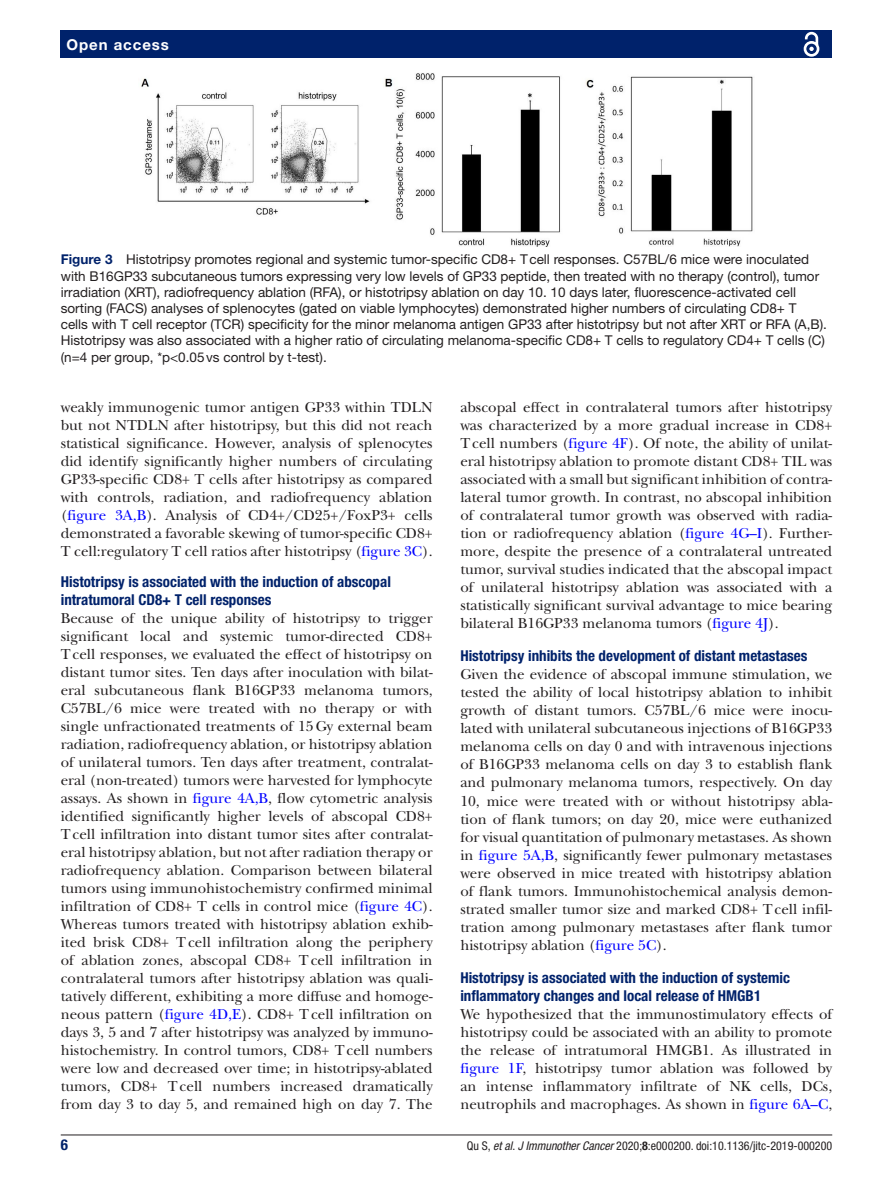
<style>
.page{position:relative;width:893px;height:1191px;background:#fff}
.page>*{position:absolute;margin:0;border:0;box-sizing:border-box;transform-origin:0 0}
.t1{font:15px/18px "New Baskerville";color:#231f20;text-align:justify}
.t2{font:700 condensed 15px/18px "Helvetica Neue LT Std";color:#00226b}
.t3{font:700 15px "Helvetica Neue LT Std";letter-spacing:.065em;color:#fff}
.t4{font:13.5px/16.2px "Helvetica Neue LT Std";color:#231f20}
.t5{font:condensed 12px "Helvetica Neue LT Std";color:#231f20}
.s1{font-weight:700;color:#00226b}
.s2{color:#00f}
.s3{font-style:italic}
.s4{font-weight:700}
</style>
<div class="page">
<hr style="left:61px;top:1134px;width:771px;height:1px;background:#231f20">
<div style="left:61px;top:31px;width:771px;height:27px;background:#00226b"></div>
<svg style="left:803px;top:31px;width:17px;height:26px"></svg>
<img style="left:141px;top:73px;width:612px;height:174px">
<p class="t3" style="left:66px;top:35px;width:104px">Open access</p>
<p class="t4" style="left:61px;top:251px;width:768px"><span class="s1">Figure 3</span> Histotripsy promotes regional and systemic tumor-specific CD8+ Tcell responses. C57BL/6 mice were inoculated with B16GP33 subcutaneous tumors expressing very low levels of GP33 peptide, then treated with no therapy (control), tumor irradiation (XRT), radiofrequency ablation (RFA), or histotripsy ablation on day 10. 10 days later, fluorescence-activated cell sorting (FACS) analyses of splenocytes (gated on viable lymphocytes) demonstrated higher numbers of circulating CD8+ T cells with T cell receptor (TCR) specificity for the minor melanoma antigen GP33 after histotripsy but not after XRT or RFA (A,B).<br>Histotripsy was also associated with a higher ratio of circulating melanoma-specific CD8+ T cells to regulatory CD4+ T cells (C) (n=4 per group, *p&lt;0.05vs control by t-test).</p>
<p class="t1" style="left:61px;top:398px;width:373px">weakly immunogenic tumor antigen GP33 within TDLN but not NTDLN after histotripsy, but this did not reach statistical significance. However, analysis of splenocytes did identify significantly higher numbers of circulating GP33-specific CD8+ T cells after histotripsy as compared with controls, radiation, and radiofrequency ablation (<span class="s2">figure 3A,B</span>). Analysis of CD4+/CD25+/FoxP3+ cells demonstrated a favorable skewing of tumor-specific CD8+ T cell:regulatory T cell ratios after histotripsy (<span class="s2">figure 3C</span>).</p>
<p class="t2" style="left:61px;top:572px;width:332px">Histotripsy is associated with the induction of abscopal intratumoral CD8+ T cell responses</p>
<p class="t1" style="left:61px;top:609px;width:373px">Because of the unique ability of histotripsy to trigger significant local and systemic tumor-directed CD8+ Tcell responses, we evaluated the effect of histotripsy on distant tumor sites. Ten days after inoculation with bilat&shy;eral subcutaneous flank B16GP33 melanoma tumors, C57BL/6 mice were treated with no therapy or with single unfractionated treatments of 15Gy external beam radiation, radiofrequency ablation, or histotripsy ablation of unilateral tumors. Ten days after treatment, contralat&shy;eral (non-treated) tumors were harvested for lymphocyte assays. As shown in <span class="s2">figure 4A,B</span>, flow cytometric analysis identified significantly higher levels of abscopal CD8+ Tcell infiltration into distant tumor sites after contralat&shy;eral histotripsy ablation, but not after radiation therapy or radiofrequency ablation. Comparison between bilateral tumors using immunohistochemistry confirmed minimal infiltration of CD8+ T cells in control mice (<span class="s2">figure 4C</span>).<br>Whereas tumors treated with histotripsy ablation exhib&shy;ited brisk CD8+ Tcell infiltration along the periphery of ablation zones, abscopal CD8+ Tcell infiltration in contralateral tumors after histotripsy ablation was quali&shy;tatively different, exhibiting a more diffuse and homoge&shy;neous pattern (<span class="s2">figure 4D,E</span>). CD8+ Tcell infiltration on days 3, 5 and 7 after histotripsy was analyzed by immuno&shy;histochemistry. In control tumors, CD8+ Tcell numbers were low and decreased over time; in histotripsy-ablated tumors, CD8+ Tcell numbers increased dramatically from day 3 to day 5, and remained high on day 7. The</p>
<p class="t1" style="left:460px;top:398px;width:373px">abscopal effect in contralateral tumors after histotripsy was characterized by a more gradual increase in CD8+ Tcell numbers (<span class="s2">figure 4F</span>). Of note, the ability of unilat&shy;eral histotripsy ablation to promote distant CD8+ TIL was associated with a small but significant inhibition of contra&shy;lateral tumor growth. In contrast, no abscopal inhibition of contralateral tumor growth was observed with radia&shy;tion or radiofrequency ablation (<span class="s2">figure 4G–I</span>). Further&shy;more, despite the presence of a contralateral untreated tumor, survival studies indicated that the abscopal impact of unilateral histotripsy ablation was associated with a statistically significant survival advantage to mice bearing bilateral B16GP33 melanoma tumors (<span class="s2">figure 4J</span>).</p>
<p class="t2" style="left:460px;top:647px;width:349px">Histotripsy inhibits the development of distant metastases</p>
<p class="t1" style="left:460px;top:665px;width:373px">Given the evidence of abscopal immune stimulation, we tested the ability of local histotripsy ablation to inhibit growth of distant tumors. C57BL/6 mice were inocu&shy;lated with unilateral subcutaneous injections of B16GP33 melanoma cells on day 0 and with intravenous injections of B16GP33 melanoma cells on day 3 to establish flank and pulmonary melanoma tumors, respectively. On day 10, mice were treated with or without histotripsy abla&shy;tion of flank tumors; on day 20, mice were euthanized for visual quantitation of pulmonary metastases. As shown in <span class="s2">figure 5A,B</span>, significantly fewer pulmonary metastases were observed in mice treated with histotripsy ablation of flank tumors. Immunohistochemical analysis demon&shy;strated smaller tumor size and marked CD8+ Tcell infil&shy;tration among pulmonary metastases after flank tumor histotripsy ablation (<span class="s2">figure 5C</span>).</p>
<p class="t2" style="left:460px;top:968px;width:331px">Histotripsy is associated with the induction of systemic inflammatory changes and local release of HMGB1</p>
<p class="t1" style="left:460px;top:1005px;width:373px">We hypothesized that the immunostimulatory effects of histotripsy could be associated with an ability to promote the release of intratumoral HMGB1. As illustrated in <span class="s2">figure 1F</span>, histotripsy tumor ablation was followed by an intense inflammatory infiltrate of NK cells, DCs, neutrophils and macrophages. As shown in <span class="s2">figure 6A–C</span>,</p>
<p class="t2" style="left:61px;top:1135px;width:9px">6</p>
<p class="t5" style="left:467px;top:1138px;width:367px">Qu S, <span class="s3">et al</span>. <span class="s3">J Immunother Cancer</span> 2020;<span class="s4">8</span>:e000200. doi:10.1136/jitc-2019-000200</p>
</div>
